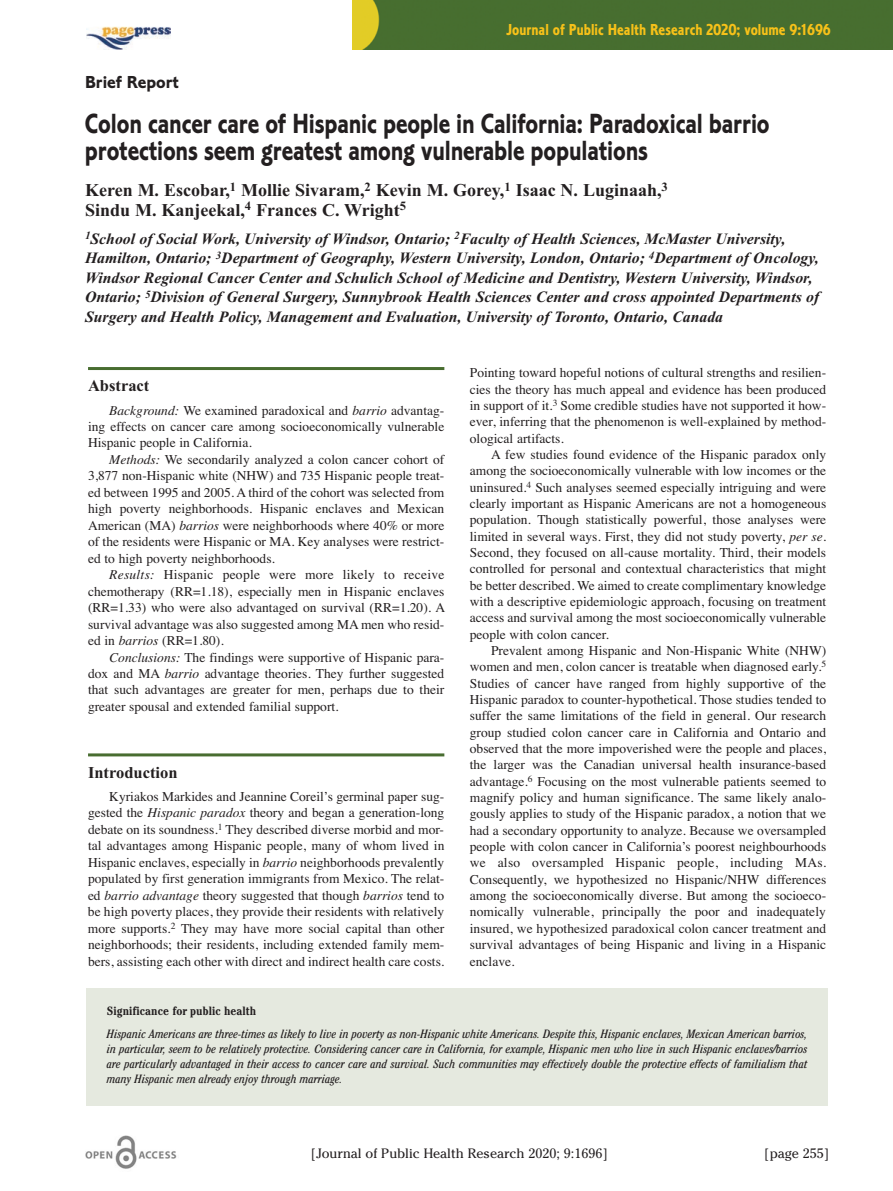
<style>
.page{position:relative;width:893px;height:1191px;background:#fff}
.page>*{position:absolute;margin:0;border:0;box-sizing:border-box;transform-origin:0 0}
.t1{font:28.8px/27px "Corinthian Bold Plain";letter-spacing:-.005em;color:#231f20;scale:.83 1}
.t2{font:700 18px/19.5px "Times New Roman";color:#231f20}
.t3{font:18px "Corinthian Bold Plain";color:#231f20}
.t4{font:16.5px "Corinthian Bold Condensed Plain";color:#f7c119}
.t5{font:700 16.5px "Times New Roman";color:#231f20}
.t6{font:italic 700 15.75px/19.5px "Times New Roman";color:#231f20}
.t7{font:13.5px/16.4px "Times";color:#231f20;text-align:justify}
.t8{font:13.5px "Cheltenham";color:#231f20}
.t9{font:italic condensed 12px/15px "Cheltenham";color:#231f20;text-align:justify}
.t10{font:700 condensed 12px "Cheltenham";color:#231f20}
.s1{font-style:italic}
</style>
<div class="page">
<img style="left:85px;top:1135px;width:92px;height:34px">
<div style="left:352px;top:0;width:541px;height:49px;background:#476e2f"></div>
<img style="left:86px;top:26px;width:85px;height:24px">
<hr style="left:88px;top:367px;width:356px;height:3px;background:#486d30">
<hr style="left:88px;top:753px;width:356px;height:3px;background:#486d30">
<div style="left:87px;top:988px;width:741px;height:118px;background:#e5e9df"></div>
<h2 class="t3" style="left:85px;top:76px;width:95px">Brief Report</h2>
<p class="t4" style="left:506px;top:24px;width:326px">Journal of Public Health Research 2020; volume 9:1696</p>
<h1 class="t1" style="left:85px;top:112px;width:826px">Colon cancer care of Hispanic people in California: Paradoxical barrio protections seem greatest among vulnerable populations</h1>
<h2 class="t2" style="left:85px;top:180px;width:584px">Keren M. Escobar,<sup>1</sup> Mollie Sivaram,<sup>2</sup> Kevin M. Gorey,<sup>1</sup> Isaac N. Luginaah,<sup>3<br></sup>Sindu M. Kanjeekal,<sup>4</sup> Frances C. Wright<sup>5</sup></h2>
<p class="t6" style="left:85px;top:229px;width:736px"><sup>1</sup>School of Social Work, University of Windsor, Ontario; <sup>2</sup>Faculty of Health Sciences, McMaster University, Hamilton, Ontario; <sup>3</sup>Department of Geography, Western University, London, Ontario; <sup>4</sup>Department of Oncology, Windsor Regional Cancer Center and Schulich School of Medicine and Dentistry, Western University, Windsor, Ontario; <sup>5</sup>Division of General Surgery, Sunnybrook Health Sciences Center and cross appointed Departments of Surgery and Health Policy, Management and Evaluation, University of Toronto, Ontario, Canada</p>
<p class="t5" style="left:88px;top:376px;width:63px">Abstract</p>
<p class="t7" style="left:88px;top:402px;width:358px;text-indent:21px"><span class="s1">Background:</span> We examined paradoxical and <span class="s1">barrio</span> advantag&shy;ing effects on cancer care among socioeconomically vulnerable Hispanic people in California.</p>
<p class="t7" style="left:88px;top:451px;width:358px;text-indent:21px"><span class="s1">Methods:</span> We secondarily analyzed a colon cancer cohort of 3,877 non-Hispanic white (NHW) and 735 Hispanic people treat&shy;ed between 1995 and 2005. A third of the cohort was selected from high poverty neighborhoods. Hispanic enclaves and Mexican American (MA) <span class="s1">barrios</span> were neighborhoods where 40% or more of the residents were Hispanic or MA. Key analyses were restrict&shy;ed to high poverty neighborhoods.</p>
<p class="t7" style="left:88px;top:566px;width:359px;text-indent:21px"><span class="s1">Results:</span> Hispanic people were more likely to receive chemotherapy (RR=1.18), especially men in Hispanic enclaves (RR=1.33) who were also advantaged on survival (RR=1.20). A survival advantage was also suggested among MA men who resid&shy;ed in <span class="s1">barrios</span> (RR=1.80).</p>
<p class="t7" style="left:88px;top:648px;width:358px;text-indent:21px"><span class="s1">Conclusions:</span> The findings were supportive of Hispanic para&shy;dox and MA <span class="s1">barrio</span> advantage theories. They further suggested that such advantages are greater for men, perhaps due to their greater spousal and extended familial support.</p>
<p class="t5" style="left:88px;top:762px;width:91px">Introduction</p>
<p class="t7" style="left:88px;top:788px;width:358px;text-indent:21px">Kyriakos Markides and Jeannine Coreil’s germinal paper sug&shy;gested the <span class="s1">Hispanic paradox</span> theory and began a generation-long debate on its soundness.<sup>1</sup> They described diverse morbid and mor&shy;tal advantages among Hispanic people, many of whom lived in Hispanic enclaves, especially in <span class="s1">barrio</span> neighborhoods prevalently populated by first generation immigrants from Mexico. The relat&shy;ed <span class="s1">barrio advantage</span> theory suggested that though <span class="s1">barrios</span> tend to be high poverty places, they provide their residents with relatively more supports.<sup>2</sup> They may have more social capital than other neighborhoods; their residents, including extended family mem&shy;bers, assisting each other with direct and indirect health care costs.</p>
<p class="t7" style="left:470px;top:364px;width:358px">Pointing toward hopeful notions of cultural strengths and resilien&shy;cies the theory has much appeal and evidence has been produced in support of it.<sup>3</sup> Some credible studies have not supported it how&shy;ever, inferring that the phenomenon is well-explained by method&shy;ological artifacts.</p>
<p class="t7" style="left:470px;top:446px;width:358px;text-indent:21px">A few studies found evidence of the Hispanic paradox only among the socioeconomically vulnerable with low incomes or the uninsured.<sup>4</sup> Such analyses seemed especially intriguing and were clearly important as Hispanic Americans are not a homogeneous population. Though statistically powerful, those analyses were limited in several ways. First, they did not study poverty, <span class="s1">per se</span>.<br>Second, they focused on all-cause mortality. Third, their models controlled for personal and contextual characteristics that might be better described. We aimed to create complimentary knowledge with a descriptive epidemiologic approach, focusing on treatment access and survival among the most socioeconomically vulnerable people with colon cancer.</p>
<p class="t7" style="left:470px;top:642px;width:358px;text-indent:21px">Prevalent among Hispanic and Non-Hispanic White (NHW) women and men, colon cancer is treatable when diagnosed early.<sup>5<br></sup>Studies of cancer have ranged from highly supportive of the Hispanic paradox to counter-hypothetical. Those studies tended to suffer the same limitations of the field in general. Our research group studied colon cancer care in California and Ontario and observed that the more impoverished were the people and places, the larger was the Canadian universal health insurance-based advantage.<sup>6</sup> Focusing on the most vulnerable patients seemed to magnify policy and human significance. The same likely analo&shy;gously applies to study of the Hispanic paradox, a notion that we had a secondary opportunity to analyze. Because we oversampled people with colon cancer in California’s poorest neighbourhoods we also oversampled Hispanic people, including MAs.<br>Consequently, we hypothesized no Hispanic/NHW differences among the socioeconomically diverse. But among the socioeco&shy;nomically vulnerable, principally the poor and inadequately insured, we hypothesized paradoxical colon cancer treatment and survival advantages of being Hispanic and living in a Hispanic enclave.</p>
<p class="t10" style="left:107px;top:1006px;width:151px">Significance for public health</p>
<p class="t9" style="left:107px;top:1028px;width:702px">Hispanic Americans are three-times as likely to live in poverty as non-Hispanic white Americans. Despite this, Hispanic enclaves, Mexican American barrios, in particular, seem to be relatively protective. Considering cancer care in California, for example, Hispanic men who live in such Hispanic enclaves/barrios are particularly advantaged in their access to cancer care and survival. Such communities may effectively double the protective effects of familialism that many Hispanic men already enjoy through marriage.</p>
<p class="t8" style="left:311px;top:1145px;width:299px">[Journal of Public Health Research 2020; 9:1696]</p>
<p class="t8" style="left:764px;top:1145px;width:66px">[page 255]</p>
</div>
